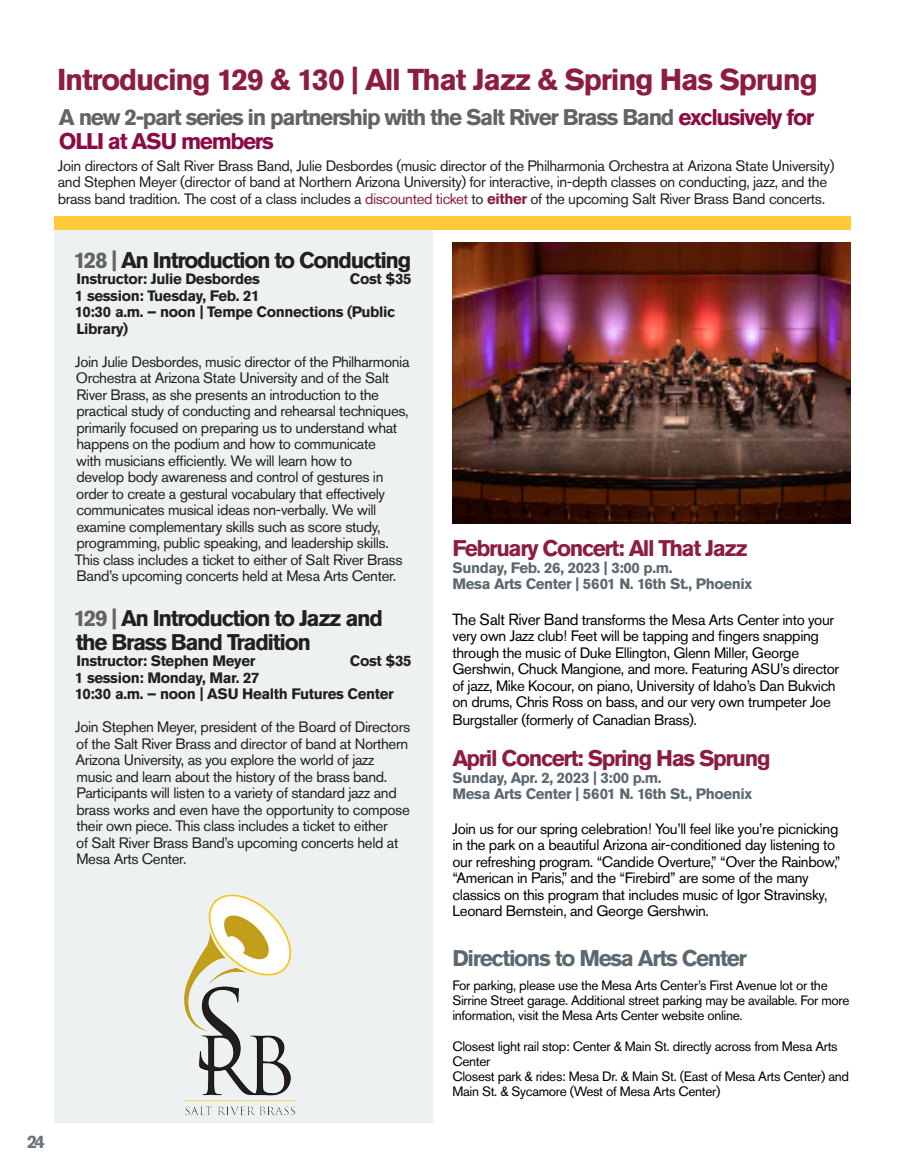
<style>
.page{position:relative;width:905px;height:1175px;background:#fff}
.page>*{position:absolute;margin:0;border:0;box-sizing:border-box;transform-origin:0 0}
.Class_Description{font:700 30px "Akzidenz Grotesk Std";letter-spacing:-.04em;color:#8c1d40}
.Class_Description-2{font:700 22.5px/24px "Akzidenz Grotesk Std";letter-spacing:-.06em;color:#636366}
.Class_Description-3{font:700 22.5px/24px "Akzidenz Grotesk Std";letter-spacing:-.06em;color:#231f20}
.Class_Description-4{font:700 22.5px "Akzidenz Grotesk Std";letter-spacing:-.06em;color:#8c1d40}
.Class_Description-5{font:700 22.5px "Akzidenz Grotesk Std";letter-spacing:-.06em;color:#5b6870}
.t1{font:700 18px "Akzidenz Grotesk Std";color:#6a747b}
.Class_Description-6{font:15px/16.5px "Akzidenz Grotesk Std";letter-spacing:-.025em;color:#231f20}
.Class_Description-7{font:15px/16.6px "Akzidenz Grotesk Std";letter-spacing:-.025em;color:#000}
.Class_Description-8{font:700 15px/16.5px "Akzidenz Grotesk Std";letter-spacing:-.025em;color:#231f20}
.Class_Description-9{font:700 15px/16.5px "Akzidenz Grotesk Std";letter-spacing:-.025em;color:#5b6870}
.Class_Description-10{font:13.5px/15px "Akzidenz Grotesk Std";letter-spacing:-.025em;color:#000}
.s1{color:#8c0b42}
.s2{color:#8c1d40}
.s3{font-weight:700;color:#8c1d40}
.s4{color:#636366}
.s5{font-size:16.05px}
.s6{color:#040503}
</style>
<div class="page">
<div style="left:54px;top:229px;width:378px;height:893px;background:#edf1f2"></div>
<img style="left:452px;top:242px;width:398px;height:282px">
<div style="left:54px;top:216px;width:796px;height:13px;background:#ffca38"></div>
<img style="left:184px;top:894px;width:112px;height:222px">
<p class="Class_Description" style="left:57px;top:62px;width:762px">Introducing 129 &amp; 130 | All That Jazz &amp; Spring Has Sprung</p>
<p class="Class_Description-2" style="left:59px;top:105px;width:756px">A new 2-part series in partnership with the Salt River Brass Band <span class="s1">exclusively for<br>OLLI at ASU members</span></p>
<p class="Class_Description-6" style="left:58px;top:157px;width:778px">Join directors of Salt River Brass Band, Julie Desbordes (music director of the Philharmonia Orchestra at Arizona State University) and Stephen Meyer (director of band at Northern Arizona University) for interactive, in-depth classes on conducting, jazz, and the brass band tradition. The cost of a class includes a <span class="s2">discounted ticket</span> to <span class="s3">either</span> of the upcoming Salt River Brass Band concerts.</p>
<p class="Class_Description-3" style="left:73px;top:248px;width:339px"><span class="s4">128 |</span> An Introduction to Conducting</p>
<p class="Class_Description-8" style="left:76px;top:271px;width:185px">Instructor: Julie Desbordes</p>
<p class="Class_Description-8" style="left:350px;top:271px;width:63px">Cost $35</p>
<p class="Class_Description-8" style="left:75px;top:287px;width:322px">1 session: Tuesday, Feb. 21<br>10:30 a.m. – noon | Tempe Connections (Public<br>Library)</p>
<p class="Class_Description-6" style="left:75px;top:353px;width:336px">Join Julie Desbordes, music director of the Philharmonia Orchestra at Arizona State University and of the Salt River Brass, as she presents an introduction to the practical study of conducting and rehearsal techniques, primarily focused on preparing us to understand what happens on the podium and how to communicate<br>with musicians efficiently. We will learn how to<br>develop body awareness and control of gestures in order to create a gestural vocabulary that effectively communicates musical ideas non-verbally. We will examine complementary skills such as score study, programming, public speaking, and leadership skills.<br>This class includes a ticket to either of Salt River Brass Band’s upcoming concerts held at Mesa Arts Center.</p>
<p class="Class_Description-3" style="left:73px;top:606px;width:311px"><span class="s4">129 |</span> An Introduction to Jazz and the Brass Band Tradition</p>
<p class="Class_Description-8" style="left:76px;top:652px;width:180px">Instructor: Stephen Meyer</p>
<p class="Class_Description-8" style="left:350px;top:652px;width:63px">Cost $35</p>
<p class="Class_Description-8" style="left:75px;top:669px;width:320px">1 session: Monday, Mar. 27<br>10:30 a.m. – noon | ASU Health Futures Center</p>
<p class="Class_Description-6" style="left:75px;top:718px;width:336px">Join Stephen Meyer, president of the Board of Directors of the Salt River Brass and director of band at Northern Arizona University, as you explore the world of jazz music and learn about the history of the brass band.<br>Participants will listen to a variety of standard jazz and brass works and even have the opportunity to compose their own piece. This class includes a ticket to either<br>of Salt River Brass Band’s upcoming concerts held at Mesa Arts Center.</p>
<p class="t1" style="left:27px;top:1131px;width:19px">24</p>
<p class="Class_Description-4" style="left:452px;top:535px;width:296px">February Concert: All That Jazz</p>
<p class="Class_Description-9" style="left:452px;top:559px;width:301px">Sunday, Feb. 26, 2023 | 3:00 p.m.<br>Mesa Arts Center | 5601 N. 16th St., Phoenix</p>
<p class="Class_Description-7" style="left:452px;top:611px;width:388px"><span class="s5">The Salt River Band</span> transforms the Mesa Arts Center into your very own Jazz club! Feet will be tapping and fingers snapping through the music of Duke Ellington, Glenn Miller, George Gershwin, Chuck Mangione, and more. Featuring ASU’s director of jazz, Mike Kocour, on piano, University of Idaho’s Dan Bukvich on drums, Chris Ross on bass, and our very own trumpeter Joe Burgstaller (formerly of Canadian Brass).</p>
<p class="Class_Description-4" style="left:452px;top:745px;width:319px">April Concert: Spring Has Sprung</p>
<p class="Class_Description-9" style="left:452px;top:769px;width:301px">Sunday, Apr. 2, 2023 | 3:00 p.m.<br>Mesa Arts Center | 5601 N. 16th St., Phoenix</p>
<p class="Class_Description-7" style="left:452px;top:820px;width:389px">Join us for our spring celebration! You’ll feel like you’re picnicking in the park on a beautiful Arizona air-conditioned day listening to our refreshing program. <span class="s6">“</span>Candide Overture,” <span class="s6">“</span>Over the Rainbow,” <span class="s6">“</span>American in Paris,” and the <span class="s6">“</span>Firebird” are some of the many classics on this program that includes music of Igor Stravinsky, Leonard Bernstein, and George Gershwin.</p>
<p class="Class_Description-5" style="left:452px;top:945px;width:296px">Directions to Mesa Arts Center</p>
<p class="Class_Description-10" style="left:452px;top:978px;width:398px">For parking, please use the Mesa Arts Center’s First Avenue lot or the<br>Sirrine Street garage. Additional street parking may be available. For more information, visit the Mesa Arts Center website online.</p>
<p class="Class_Description-10" style="left:452px;top:1038px;width:398px">Closest light rail stop: Center &amp; Main St. directly across from Mesa Arts Center<br>Closest park &amp; rides: Mesa Dr. &amp; Main St. (East of Mesa Arts Center) and Main St. &amp; Sycamore (West of Mesa Arts Center)</p>
</div>
